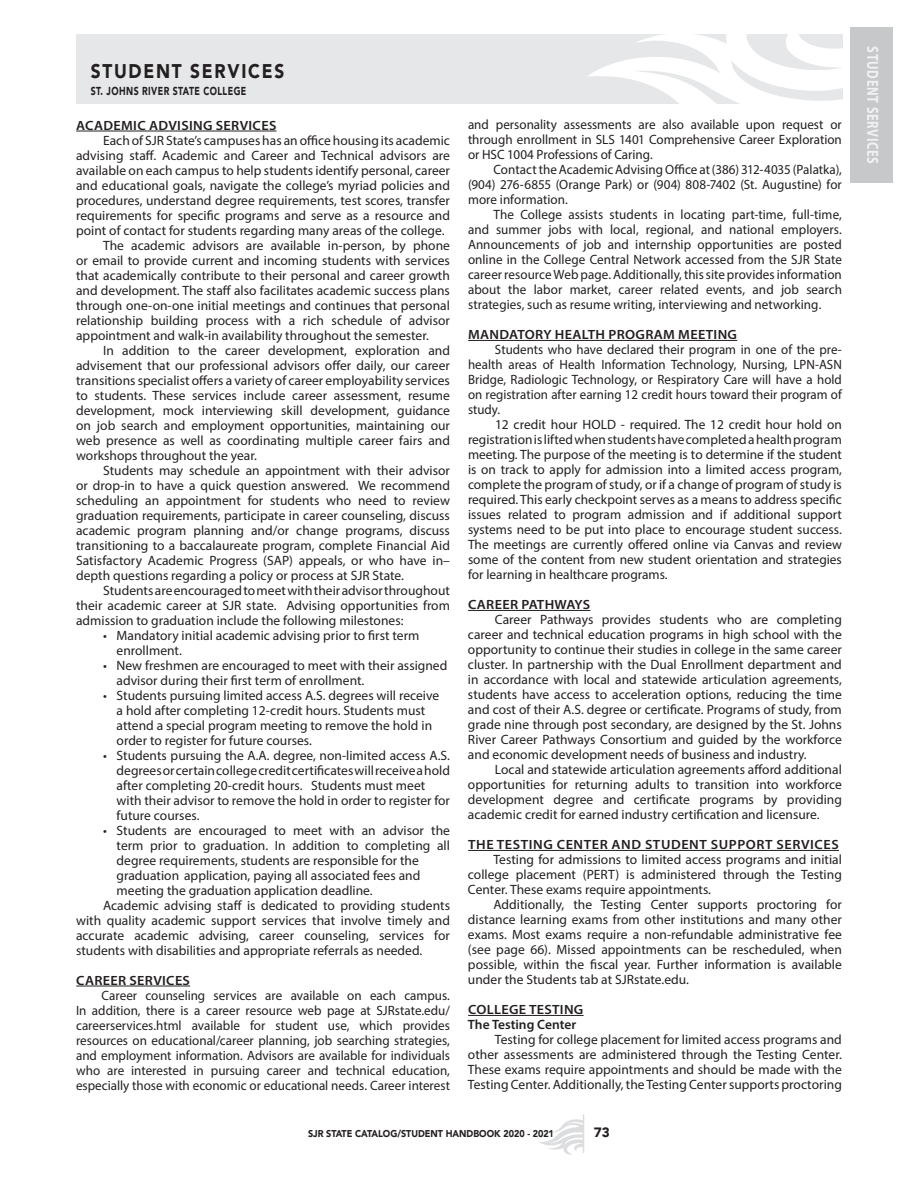
<style>
.page{position:relative;width:918px;height:1188px;background:#fff}
.page>*{position:absolute;margin:0;border:0;box-sizing:border-box;transform-origin:0 0}
.Header_Title_Left{font:900 19.8px "Avenir";letter-spacing:.1em;color:#231f20;scale:.87 1}
.t1{font:700 16.5px "Myriad Pro";letter-spacing:.05em;color:#fff;scale:.75 1}
.Body{font:13.5px/15px "Myriad Pro";color:#231f20;text-align:justify}
.BODY{font:13.5px/15px "Myriad Pro";color:#231f20;text-align:justify}
.Body_Headers{font:13.5px/15px "Myriad Pro";color:#231f20;text-align:justify}
.Body-2{font:13.5px/15px "Myriad Pro";color:#231f20;text-align:justify;scale:.96 1}
.Body-3{font:600 13.5px "Myriad Pro";color:#231f20}
.t2{font:900 13.5px "Avenir";color:#231f20}
.Body_Headers-2{font:600 13.35px "Myriad Pro";letter-spacing:.02em;color:#231f20;scale:1.06 1}
.Body_Headers-3{font:600 13.35px "Myriad Pro";letter-spacing:.04em;color:#231f20;scale:1.06 1}
.t3{font:900 11.55px "Avenir";letter-spacing:.05em;color:#231f20;scale:.75 1}
.t4{font:900 9.9px "Avenir";color:#231f20;scale:.91 1}
</style>
<div class="page">
<svg style="left:539px;top:1119px;width:44px;height:36px"></svg>
<hr style="left:583px;top:1114px;width:1px;height:39px;background:#dcdddf">
<div style="left:76px;top:35px;width:766px;height:69px;background:#e6e7e9"></div>
<svg style="left:588px;top:35px;width:254px;height:69px"></svg>
<hr style="left:76px;top:131px;width:201px;height:1px;background:#231f20">
<hr style="left:76px;top:986px;width:114px;height:1px;background:#231f20">
<hr style="left:468px;top:340px;width:269px;height:1px;background:#231f20">
<hr style="left:468px;top:610px;width:122px;height:1px;background:#231f20">
<hr style="left:468px;top:850px;width:371px;height:1px;background:#231f20">
<hr style="left:468px;top:1015px;width:116px;height:1px;background:#231f20">
<div style="left:850px;top:27px;width:43px;height:156px;background:#c7c8ca"></div>
<p class="Header_Title_Left" style="left:91px;top:54px;width:224px">STUDENT SERVICES</p>
<p class="t3" style="left:91px;top:81px;width:209px">ST. JOHNS RIVER STATE COLLEGE</p>
<p class="Body_Headers-2" style="left:76px;top:117px;width:190px">ACADEMIC ADVISING SERVICES</p>
<p class="Body" style="left:76px;top:132px;width:375px;text-indent:27px">Each of SJR State’s campuses has an office housing its academic advising staff. Academic and Career and Technical advisors are available on each campus to help students identify personal, career and educational goals, navigate the college’s myriad policies and procedures, understand degree requirements, test scores, transfer requirements for specific programs and serve as a resource and point of contact for students regarding many areas of the college.</p>
<p class="Body" style="left:76px;top:237px;width:375px;text-indent:27px">The academic advisors are available in-person, by phone or email to provide current and incoming students with services that academically contribute to their personal and career growth and development. The staff also facilitates academic success plans through one-on-one initial meetings and continues that personal relationship building process with a rich schedule of advisor appointment and walk-in availability throughout the semester.</p>
<p class="Body" style="left:76px;top:342px;width:375px;text-indent:27px">In addition to the career development, exploration and advisement that our professional advisors offer daily, our career transitions specialist offers a variety of career employability services to students. These services include career assessment, resume development, mock interviewing skill development, guidance on job search and employment opportunities, maintaining our web presence as well as coordinating multiple career fairs and workshops throughout the year.</p>
<p class="Body" style="left:76px;top:462px;width:375px;text-indent:27px">Students may schedule an appointment with their advisor or drop-in to have a quick question answered. We recommend scheduling an appointment for students who need to review graduation requirements, participate in career counseling, discuss academic program planning and/or change programs, discuss transitioning to a baccalaureate program, complete Financial Aid Satisfactory Academic Progress (SAP) appeals, or who have in– depth questions regarding a policy or process at SJR State.</p>
<p class="Body" style="left:76px;top:582px;width:375px;text-indent:27px">Students are encouraged to meet with their advisor throughout their academic career at SJR state. Advising opportunities from admission to graduation include the following milestones:</p>
<p class="Body" style="left:117px;top:627px;width:304px;text-indent:-14px">• Mandatory initial academic advising prior to first term enrollment.</p>
<p class="Body" style="left:117px;top:657px;width:332px;text-indent:-14px">• New freshmen are encouraged to meet with their assigned advisor during their first term of enrollment.</p>
<p class="Body" style="left:117px;top:687px;width:324px;text-align:left;text-indent:-14px">• Students pursuing limited access A.S. degrees will receive a hold after completing 12-credit hours. Students must attend a special program meeting to remove the hold in order to register for future courses.</p>
<p class="Body" style="left:117px;top:747px;width:335px;text-align:left;text-indent:-14px">• Students pursuing the A.A. degree, non-limited access A.S. degrees or certain college credit certificates will receive a hold after completing 20-credit hours. Students must meet with their advisor to remove the hold in order to register for future courses.</p>
<p class="Body" style="left:117px;top:822px;width:335px;text-align:left;text-indent:-14px">• Students are encouraged to meet with an advisor the term prior to graduation. In addition to completing all degree requirements, students are responsible for the graduation application, paying all associated fees and meeting the graduation application deadline.</p>
<p class="Body" style="left:76px;top:897px;width:375px;text-indent:27px">Academic advising staff is dedicated to providing students with quality academic support services that involve timely and accurate academic advising, career counseling, services for students with disabilities and appropriate referrals as needed.</p>
<p class="Body_Headers-2" style="left:76px;top:972px;width:109px">CAREER SERVICES</p>
<p class="BODY" style="left:76px;top:987px;width:375px;text-indent:25px">Career counseling services are available on each campus.<br>In addition, there is a career resource web page at SJRstate.edu/ careerservices.html available for student use, which provides resources on educational/career planning, job searching strategies, and employment information. Advisors are available for individuals who are interested in pursuing career and technical education, especially those with economic or educational needs. Career interest</p>
<p class="BODY" style="left:468px;top:117px;width:375px">and personality assessments are also available upon request or through enrollment in SLS 1401 Comprehensive Career Exploration or HSC 1004 Professions of Caring.</p>
<p class="BODY" style="left:468px;top:162px;width:375px;text-indent:25px">Contact the Academic Advising Office at (386) 312-4035 (Palatka), (904) 276-6855 (Orange Park) or (904) 808-7402 (St. Augustine) for more information.</p>
<p class="BODY" style="left:468px;top:207px;width:375px;text-indent:25px">The College assists students in locating part-time, full-time, and summer jobs with local, regional, and national employers.<br>Announcements of job and internship opportunities are posted online in the College Central Network accessed from the SJR State career resource Web page. Additionally, this site provides information about the labor market, career related events, and job search strategies, such as resume writing, interviewing and networking.</p>
<p class="Body_Headers-2" style="left:468px;top:326px;width:255px">MANDATORY HEALTH PROGRAM MEETING</p>
<p class="Body-2" style="left:468px;top:342px;width:391px;text-indent:27px">Students who have declared their program in one of the pre&shy;health areas of Health Information Technology, Nursing, LPN-ASN Bridge, Radiologic Technology, or Respiratory Care will have a hold on registration after earning 12 credit hours toward their program of study.</p>
<p class="Body" style="left:468px;top:417px;width:375px;text-indent:27px">12 credit hour HOLD - required. The 12 credit hour hold on registration is lifted when students have completed a health program meeting. The purpose of the meeting is to determine if the student is on track to apply for admission into a limited access program, complete the program of study, or if a change of program of study is required. This early checkpoint serves as a means to address specific issues related to program admission and if additional support systems need to be put into place to encourage student success.<br>The meetings are currently offered online via Canvas and review some of the content from new student orientation and strategies for learning in healthcare programs.</p>
<p class="Body_Headers-2" style="left:468px;top:596px;width:117px">CAREER PATHWAYS</p>
<p class="Body" style="left:468px;top:612px;width:375px;text-indent:27px">Career Pathways provides students who are completing career and technical education programs in high school with the opportunity to continue their studies in college in the same career cluster. In partnership with the Dual Enrollment department and in accordance with local and statewide articulation agreements, students have access to acceleration options, reducing the time and cost of their A.S. degree or certificate. Programs of study, from grade nine through post secondary, are designed by the St. Johns River Career Pathways Consortium and guided by the workforce and economic development needs of business and industry.</p>
<p class="Body" style="left:468px;top:762px;width:375px;text-indent:27px">Local and statewide articulation agreements afford additional opportunities for returning adults to transition into workforce development degree and certificate programs by providing academic credit for earned industry certification and licensure.</p>
<p class="Body_Headers-3" style="left:468px;top:836px;width:351px">THE TESTING CENTER AND STUDENT SUPPORT SERVICES</p>
<p class="Body_Headers" style="left:468px;top:852px;width:375px;text-indent:26px">Testing for admissions to limited access programs and initial college placement (PERT) is administered through the Testing Center. These exams require appointments.</p>
<p class="Body_Headers" style="left:468px;top:897px;width:375px;text-indent:26px">Additionally, the Testing Center supports proctoring for distance learning exams from other institutions and many other exams. Most exams require a non-refundable administrative fee (see page 66). Missed appointments can be rescheduled, when possible, within the fiscal year. Further information is available under the Students tab at SJRstate.edu.</p>
<p class="Body_Headers-2" style="left:468px;top:1001px;width:110px">COLLEGE TESTING</p>
<p class="Body-3" style="left:468px;top:1016px;width:110px">The Testing Center</p>
<p class="Body" style="left:468px;top:1032px;width:375px;text-indent:27px">Testing for college placement for limited access programs and other assessments are administered through the Testing Center.<br>These exams require appointments and should be made with the Testing Center. Additionally, the Testing Center supports proctoring</p>
<p class="t4" style="left:308px;top:1125px;width:272px">SJR STATE CATALOG/STUDENT HANDBOOK 2020 - 2021</p>
<p class="t2" style="left:594px;top:1121px;width:17px">73</p>
<p class="t1" style="left:884px;top:46px;width:158px;rotate:90deg">STUDENT SERVICES</p>
</div>
